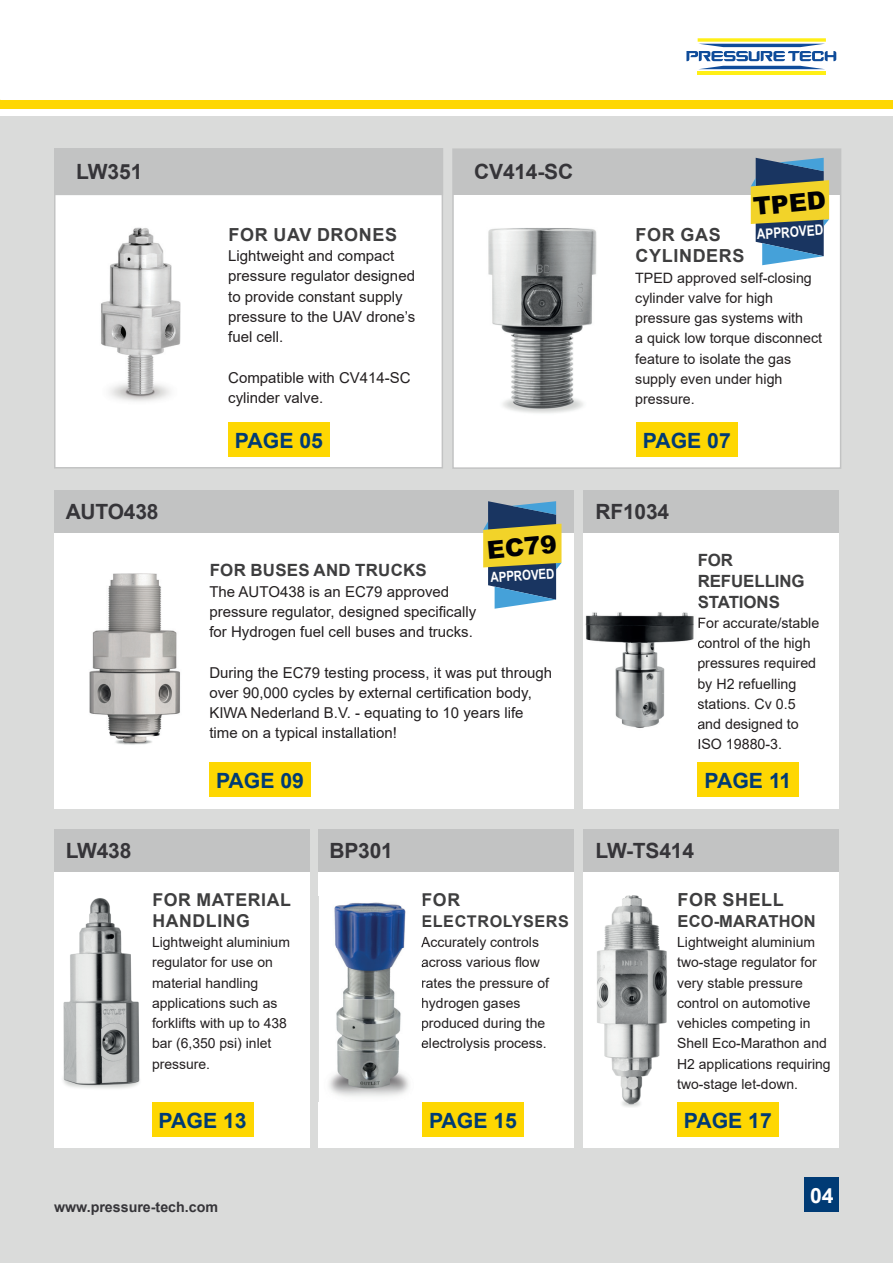
<style>
.page{position:relative;width:893px;height:1263px;background:#fff}
.page>*{position:absolute;margin:0;border:0;box-sizing:border-box;transform-origin:0 0}
.t1{font:900 24.75px "Arial";color:#000003}
.t2{font:700 21px "Arial";letter-spacing:-.01em;color:#363539}
.t3{font:700 21px "Arial";color:#003b75}
.t4{font:700 21px "Arial";color:#fff}
.t5{font:700 18px/21px "Arial";letter-spacing:.035em;color:#3e3e3f}
.t6{font:700 17.7px/21px "Arial";letter-spacing:.035em;color:#3e3e3f}
.t7{font:700 16.8px/21px "Arial";letter-spacing:-.005em;color:#3e3e3f}
.t8{font:700 16.8px "Arial";letter-spacing:.015em;color:#3e3e3f}
.t9{font:700 16.5px "Arial";letter-spacing:.015em;color:#3e3e3f}
.t10{font:700 16.2px "Arial";letter-spacing:.035em;color:#3e3e3f}
.t11{font:15px/20.2px "Arial";color:#231f20}
.t12{font:700 14.4px "Arial Narrow";color:#fff}
.t13{font:14.25px/20.2px "Arial";color:#231f20}
.t14{font:700 14.25px "Arial";color:#363539}
.t15{font:13.95px/20.2px "Arial";color:#231f20}
.t16{font:700 13.95px "Arial Narrow";color:#fff}
</style>
<div class="page">
<div style="left:0;top:100px;width:893px;height:8px;background:#fed702"></div>
<div style="left:0;top:116px;width:893px;height:1147px;background:#dadbda"></div>
<div style="left:805px;top:1178px;width:34px;height:34px;background:#003b75"></div>
<div style="left:55px;top:149px;width:387px;height:319px;background:#fff"></div>
<div style="left:54px;top:148px;width:389px;height:320px;border:2px solid #c2c3c3"></div>
<div style="left:54px;top:148px;width:389px;height:47px;background:#c2c3c3"></div>
<div style="left:452px;top:148px;width:389px;height:321px;background:#fff;border:2px solid #c2c3c3"></div>
<div style="left:453px;top:149px;width:388px;height:46px;background:#c2c3c3"></div>
<img style="left:101px;top:227px;width:80px;height:175px">
<div style="left:228px;top:422px;width:102px;height:34px;background:#fed702"></div>
<div style="left:54px;top:829px;width:255px;height:319px;background:#fff"></div>
<div style="left:54px;top:829px;width:255px;height:43px;background:#c2c3c3"></div>
<div style="left:152px;top:1102px;width:101px;height:34px;background:#fed702"></div>
<div style="left:636px;top:422px;width:101px;height:34px;background:#fed702"></div>
<svg style="left:686px;top:38px;width:150px;height:31px"></svg>
<hr style="left:698px;top:71px;width:128px;height:4px;background:#ffef16">
<div style="left:584px;top:829px;width:255px;height:319px;background:#fff"></div>
<div style="left:584px;top:829px;width:255px;height:43px;background:#c2c3c3"></div>
<div style="left:677px;top:1102px;width:101px;height:34px;background:#fed702"></div>
<div style="left:319px;top:829px;width:255px;height:319px;background:#fff"></div>
<div style="left:319px;top:829px;width:255px;height:43px;background:#c2c3c3"></div>
<div style="left:422px;top:1102px;width:102px;height:34px;background:#fed702"></div>
<svg style="left:751px;top:158px;width:78px;height:107px;background:#8b956f"></svg>
<img style="left:63px;top:898px;width:77px;height:191px">
<img style="left:488px;top:228px;width:109px;height:185px">
<div style="left:54px;top:490px;width:519px;height:319px;background:#fff"></div>
<div style="left:54px;top:490px;width:519px;height:42px;background:#c2c3c3"></div>
<div style="left:209px;top:763px;width:102px;height:34px;background:#fed702"></div>
<div style="left:584px;top:490px;width:255px;height:319px;background:#fff"></div>
<div style="left:584px;top:490px;width:255px;height:42px;background:#c2c3c3"></div>
<div style="left:697px;top:763px;width:102px;height:34px;background:#fed702"></div>
<img style="left:89px;top:573px;width:91px;height:172px">
<img style="left:583px;top:594px;width:117px;height:149px">
<svg style="left:698px;top:595px;width:2px;height:13px"></svg>
<svg style="left:698px;top:617px;width:2px;height:11px"></svg>
<svg style="left:698px;top:638px;width:2px;height:13px"></svg>
<svg style="left:698px;top:658px;width:2px;height:13px"></svg>
<svg style="left:698px;top:678px;width:2px;height:14px"></svg>
<svg style="left:698px;top:698px;width:2px;height:11px"></svg>
<svg style="left:698px;top:719px;width:2px;height:13px"></svg>
<img style="left:329px;top:902px;width:93px;height:195px">
<svg style="left:421px;top:937px;width:1px;height:13px"></svg>
<img style="left:597px;top:895px;width:70px;height:212px">
<svg style="left:483px;top:501px;width:78px;height:108px;background:#8b9671"></svg>
<h2 class="t2" style="left:76px;top:157px;width:68px">LW351</h2>
<h2 class="t2" style="left:66px;top:496px;width:94px">AUTO438</h2>
<h2 class="t2" style="left:66px;top:836px;width:67px">LW438</h2>
<p class="t5" style="left:229px;top:224px;width:170px">FOR UAV DRONES</p>
<p class="t11" style="left:228px;top:246px;width:189px">Lightweight and compact pressure regulator designed to provide constant supply pressure to the UAV drone’s fuel cell.</p>
<p class="t11" style="left:228px;top:367px;width:184px">Compatible with CV414-SC cylinder valve.</p>
<h2 class="t3" style="left:235px;top:425px;width:90px">PAGE 05</h2>
<h2 class="t2" style="left:474px;top:157px;width:100px">CV414-SC</h2>
<h1 class="t1" style="left:486px;top:532px;width:72px;rotate:-5deg">EC79</h1>
<p class="t16" style="left:490px;top:567px;width:66px;rotate:-4deg">APPROVED</p>
<p class="t8" style="left:210px;top:559px;width:219px">FOR BUSES AND TRUCKS</p>
<p class="t11" style="left:209px;top:581px;width:268px">The AUTO438 is an EC79 approved pressure regulator, designed specifically for Hydrogen fuel cell buses and trucks.</p>
<p class="t11" style="left:209px;top:662px;width:344px">During the EC79 testing process, it was put through over 90,000 cycles by external certification body, KIWA Nederland B.V. - equating to 10 years life time on a typical installation!</p>
<h2 class="t3" style="left:216px;top:766px;width:90px">PAGE 09</h2>
<h2 class="t2" style="left:330px;top:836px;width:65px">BP301</h2>
<p class="t6" style="left:152px;top:889px;width:140px">FOR MATERIAL<br>HANDLING</p>
<p class="t15" style="left:152px;top:932px;width:139px">Lightweight aluminium regulator for use on material handling applications such as forklifts with up to 438 bar (6,350 psi) inlet pressure.</p>
<h2 class="t3" style="left:159px;top:1106px;width:90px">PAGE 13</h2>
<p class="t14" style="left:54px;top:1197px;width:166px">www.pressure-tech.com</p>
<p class="t6" style="left:421px;top:889px;width:40px">FOR</p>
<p class="t10" style="left:421px;top:910px;width:149px">ELECTROLYSERS</p>
<p class="t15" style="left:421px;top:932px;width:129px">Accurately controls across various flow rates the pressure of hydrogen gases produced during the electrolysis process.</p>
<h2 class="t3" style="left:429px;top:1106px;width:90px">PAGE 15</h2>
<h1 class="t1" style="left:752px;top:188px;width:74px;rotate:-5deg">TPED</h1>
<p class="t12" style="left:756px;top:223px;width:68px;rotate:-4deg">APPROVED</p>
<p class="t5" style="left:635px;top:225px;width:111px">FOR GAS<br>CYLINDERS</p>
<p class="t13" style="left:635px;top:267px;width:188px">TPED approved self-closing cylinder valve for high pressure gas systems with<br>a quick low torque disconnect feature to isolate the gas supply even under high pressure.</p>
<h2 class="t3" style="left:643px;top:425px;width:90px">PAGE 07</h2>
<h2 class="t2" style="left:595px;top:496px;width:75px">RF1034</h2>
<p class="t7" style="left:698px;top:549px;width:109px">FOR<br>REFUELLING<br>STATIONS</p>
<p class="t13" style="left:697px;top:613px;width:123px">For accurate/stable control of the high pressures required by H2 refuelling stations. Cv 0.5 and designed to<br>ISO 19880-3.</p>
<h2 class="t3" style="left:704px;top:766px;width:88px">PAGE 11</h2>
<h2 class="t2" style="left:595px;top:836px;width:100px">LW-TS414</h2>
<p class="t5" style="left:677px;top:889px;width:108px">FOR SHELL</p>
<p class="t9" style="left:677px;top:909px;width:140px">ECO-MARATHON</p>
<p class="t15" style="left:677px;top:932px;width:155px">Lightweight aluminium two-stage regulator for very stable pressure control on automotive vehicles competing in<br>Shell Eco-Marathon and<br>H2 applications requiring two-stage let-down.</p>
<h2 class="t3" style="left:684px;top:1106px;width:90px">PAGE 17</h2>
<h2 class="t4" style="left:810px;top:1180px;width:25px">04</h2>
</div>
